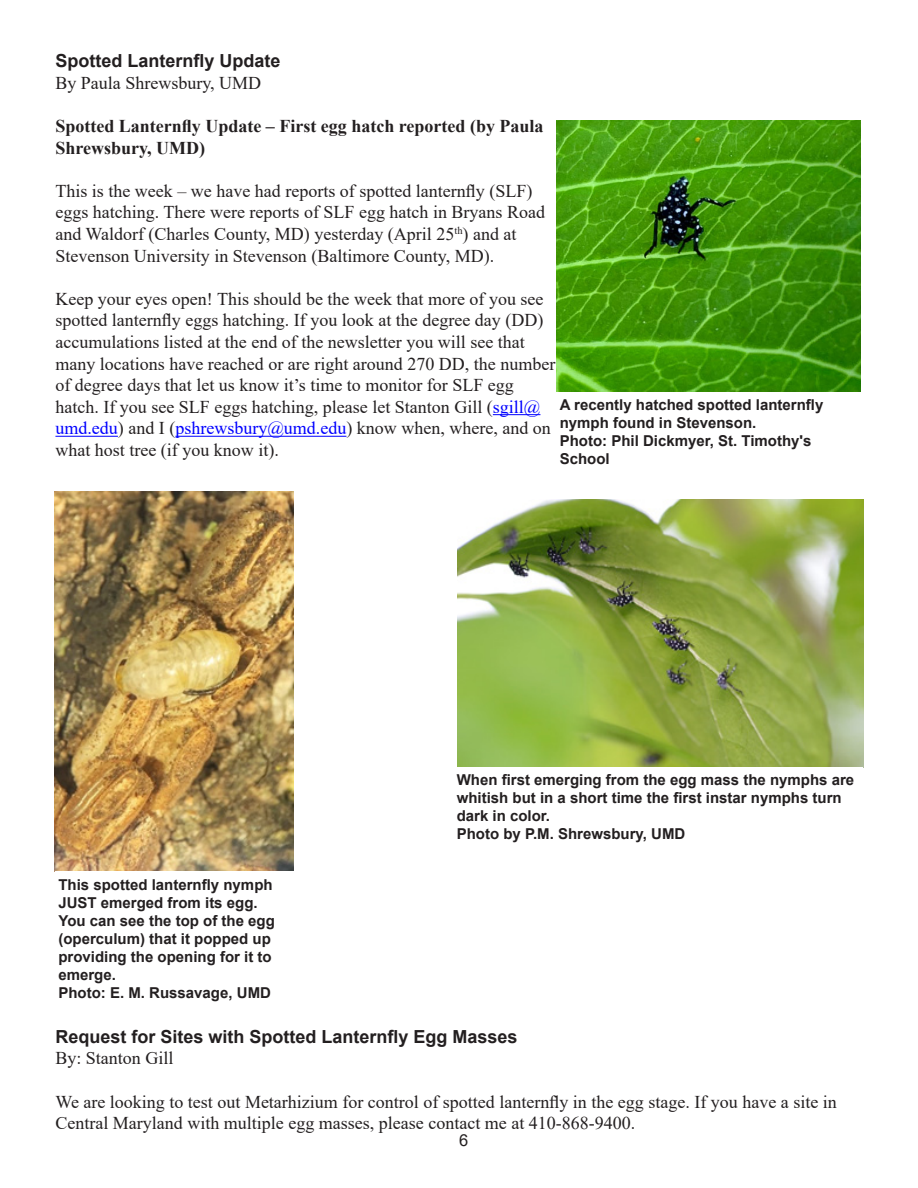
<style>
.page{position:relative;width:918px;height:1188px;background:#fff}
.page>*{position:absolute;margin:0;border:0;box-sizing:border-box;transform-origin:0 0}
.t1{font:18px/21.6px "Times New Roman";color:#231f20}
.t2{font:700 18px/21.6px "Arial";color:#231f20}
.t3{font:700 18px/21.6px "Times New Roman";color:#231f20}
.t4{font:16.5px "Arial";color:#231f20}
.Photo_credit{font:700 15px/18px "Arial";color:#231f20}
.s1{font-family:"Times New Roman";font-weight:400}
.s2{color:#00f}
</style>
<div class="page">
<img style="left:557px;top:120px;width:304px;height:272px">
<hr style="left:493px;top:414px;width:47px;height:1px;background:#00f">
<hr style="left:55px;top:436px;width:63px;height:1px;background:#00f">
<hr style="left:175px;top:436px;width:171px;height:1px;background:#00f">
<img style="left:457px;top:500px;width:407px;height:267px">
<img style="left:55px;top:491px;width:238px;height:380px">
<p class="t2" style="left:55px;top:50px;width:227px">Spotted Lanternfly Update<br><span class="s1">By Paula Shrewsbury, UMD</span></p>
<p class="t3" style="left:55px;top:115px;width:490px">Spotted Lanternfly Update – First egg hatch reported (by Paula<br>Shrewsbury, UMD)</p>
<p class="t1" style="left:55px;top:179px;width:491px">This is the week – we have had reports of spotted lanternfly (SLF) eggs hatching. There were reports of SLF egg hatch in Bryans Road and Waldorf (Charles County, MD) yesterday (April 25<sup>th</sup>) and at Stevenson University in Stevenson (Baltimore County, MD).</p>
<p class="t1" style="left:55px;top:287px;width:501px">Keep your eyes open! This should be the week that more of you see spotted lanternfly eggs hatching. If you look at the degree day (DD) accumulations listed at the end of the newsletter you will see that many locations have reached or are right around 270 DD, the number of degree days that let us know it’s time to monitor for SLF egg hatch. If you see SLF eggs hatching, please let Stanton Gill (<span class="s2">sgill@ umd.edu</span>) and I (<span class="s2">pshrewsbury@umd.edu</span>) know when, where, and on what host tree (if you know it).</p>
<p class="Photo_credit" style="left:560px;top:396px;width:265px">A recently hatched spotted lanternfly nymph found in Stevenson.</p>
<p class="Photo_credit" style="left:560px;top:432px;width:253px">Photo: Phil Dickmyer, St. Timothy's</p>
<p class="Photo_credit" style="left:560px;top:450px;width:52px">School</p>
<p class="Photo_credit" style="left:58px;top:875px;width:218px">This spotted lanternfly nymph<br>JUST emerged from its egg.<br>You can see the top of the egg (operculum) that it popped up providing the opening for it to emerge.</p>
<p class="Photo_credit" style="left:58px;top:983px;width:214px">Photo: E. M. Russavage, UMD</p>
<p class="Photo_credit" style="left:457px;top:771px;width:399px">When first emerging from the egg mass the nymphs are whitish but in a short time the first instar nymphs turn dark in color.</p>
<p class="Photo_credit" style="left:457px;top:825px;width:230px">Photo by P.M. Shrewsbury, UMD</p>
<p class="t2" style="left:55px;top:1026px;width:464px">Request for Sites with Spotted Lanternfly Egg Masses</p>
<p class="t1" style="left:55px;top:1047px;width:120px">By: Stanton Gill</p>
<p class="t1" style="left:55px;top:1090px;width:783px">We are looking to test out Metarhizium for control of spotted lanternfly in the egg stage. If you have a site in<br>Central Maryland with multiple egg masses, please contact me at 410-868-9400.</p>
<p class="t4" style="left:459px;top:1129px;width:11px">6</p>
</div>
